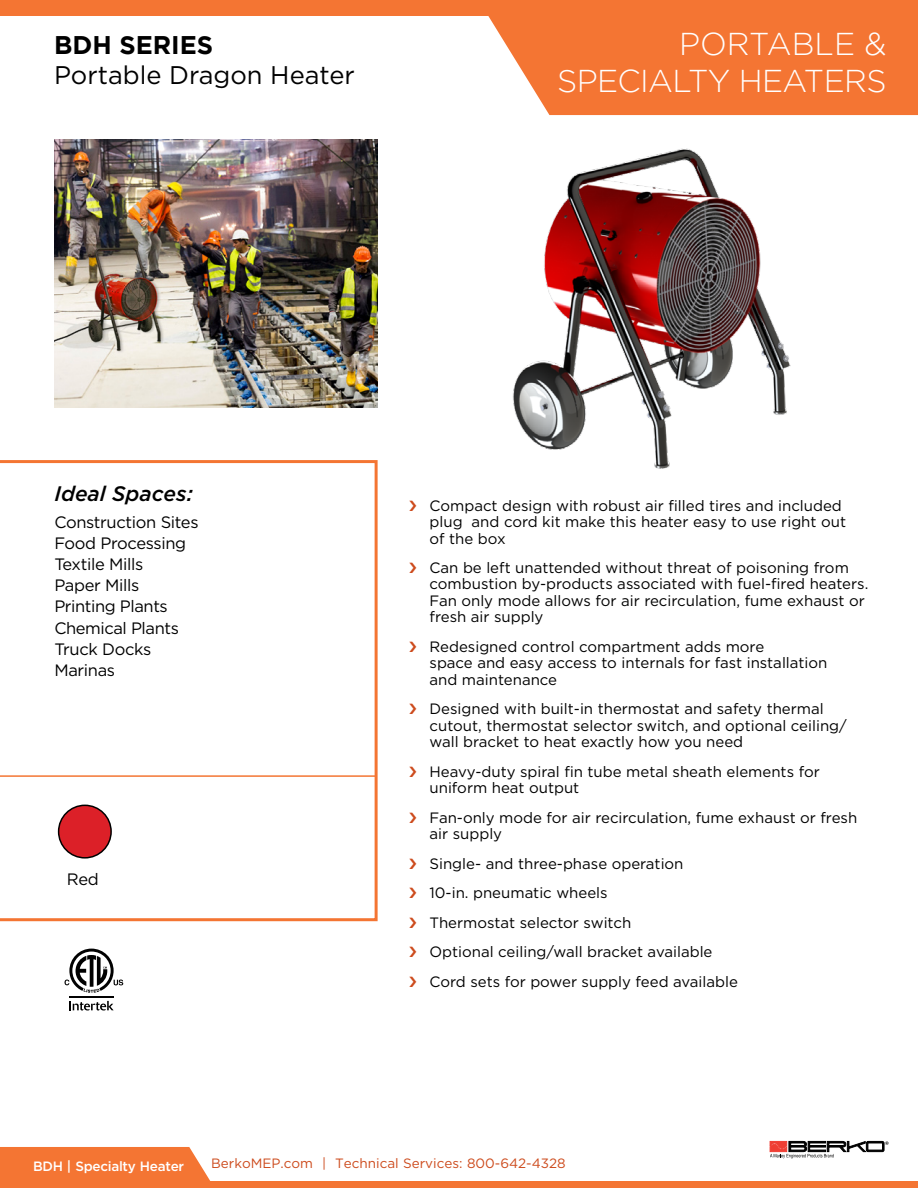
<style>
.page{position:relative;width:918px;height:1188px;background:#fff}
.page>*{position:absolute;margin:0;border:0;box-sizing:border-box;transform-origin:0 0}
.t1{font:300 31.5px/37.8px "Gotham";letter-spacing:-.02em;color:#fff;text-align:right}
.t2{font:25.5px "Gotham";color:#000}
.t3{font:700 25.5px "Gotham";color:#000}
.t4{font:500 21px "Gotham Med Ital";color:#000}
.t5{font:16.5px/21px "Gotham";letter-spacing:-.02em;color:#000}
.t6{font:15px/16.5px "Gotham";color:#000}
.t7{font:13.5px "Gotham";color:#cd4b1d}
.t8{font:500 13.5px "Gotham";letter-spacing:-.02em;color:#fff}
</style>
<div class="page">
<div style="left:0;top:1147px;width:211px;height:34px;background:#f47533"></div>
<div style="left:0;top:1181px;width:918px;height:7px;background:#f47533"></div>
<svg style="left:770px;top:1141px;width:119px;height:17px"></svg>
<div style="left:0;top:0;width:918px;height:16px;background:#f47533"></div>
<svg style="left:488px;top:16px;width:430px;height:99px;background:#f48043"></svg>
<img style="left:54px;top:139px;width:324px;height:268px">
<svg style="left:69px;top:1001px;width:45px;height:10px"></svg>
<hr style="left:69px;top:996px;width:45px;height:1px;background:#010101">
<svg style="left:65px;top:949px;width:58px;height:44px"></svg>
<svg style="left:0;top:460px;width:378px;height:461px"></svg>
<img style="left:512px;top:148px;width:279px;height:321px">
<h2 class="t3" style="left:54px;top:30px;width:161px">BDH SERIES</h2>
<h2 class="t2" style="left:54px;top:58px;width:302px">Portable Dragon Heater</h2>
<h1 class="t1" style="left:557px;top:24px;width:331px">PORTABLE &amp;<br>SPECIALTY HEATERS</h1>
<h3 class="t4" style="left:54px;top:474px;width:140px">Ideal Spaces:</h3>
<p class="t5" style="left:54px;top:512px;width:146px">Construction Sites<br>Food Processing<br>Textile Mills<br>Paper Mills<br>Printing Plants<br>Chemical Plants<br>Truck Docks<br>Marinas</p>
<p class="t5" style="left:67px;top:868px;width:33px">Red</p>
<p class="t6" style="left:430px;top:497px;width:418px">Compact design with robust air filled tires and included plug and cord kit make this heater easy to use right out of the box</p>
<p class="t6" style="left:430px;top:559px;width:440px">Can be left unattended without threat of poisoning from combustion by-products associated with fuel-fired heaters.<br>Fan only mode allows for air recirculation, fume exhaust or fresh air supply</p>
<p class="t6" style="left:430px;top:638px;width:399px">Redesigned control compartment adds more<br>space and easy access to internals for fast installation and maintenance</p>
<p class="t6" style="left:430px;top:701px;width:419px">Designed with built-in thermostat and safety thermal cutout, thermostat selector switch, and optional ceiling/ wall bracket to heat exactly how you need</p>
<p class="t6" style="left:430px;top:763px;width:392px">Heavy-duty spiral fin tube metal sheath elements for uniform heat output</p>
<p class="t6" style="left:430px;top:809px;width:429px">Fan-only mode for air recirculation, fume exhaust or fresh air supply</p>
<p class="t6" style="left:430px;top:848px;width:310px;line-height:29.4px">Single- and three-phase operation<br>10-in. pneumatic wheels<br>Thermostat selector switch<br>Optional ceiling/wall bracket available Cord sets for power supply feed available</p>
<p class="t8" style="left:33px;top:1157px;width:153px">BDH | Specialty Heater</p>
<p class="t7" style="left:211px;top:1155px;width:356px">BerkoMEP.com | Technical Services: 800-642-4328</p>
</div>
